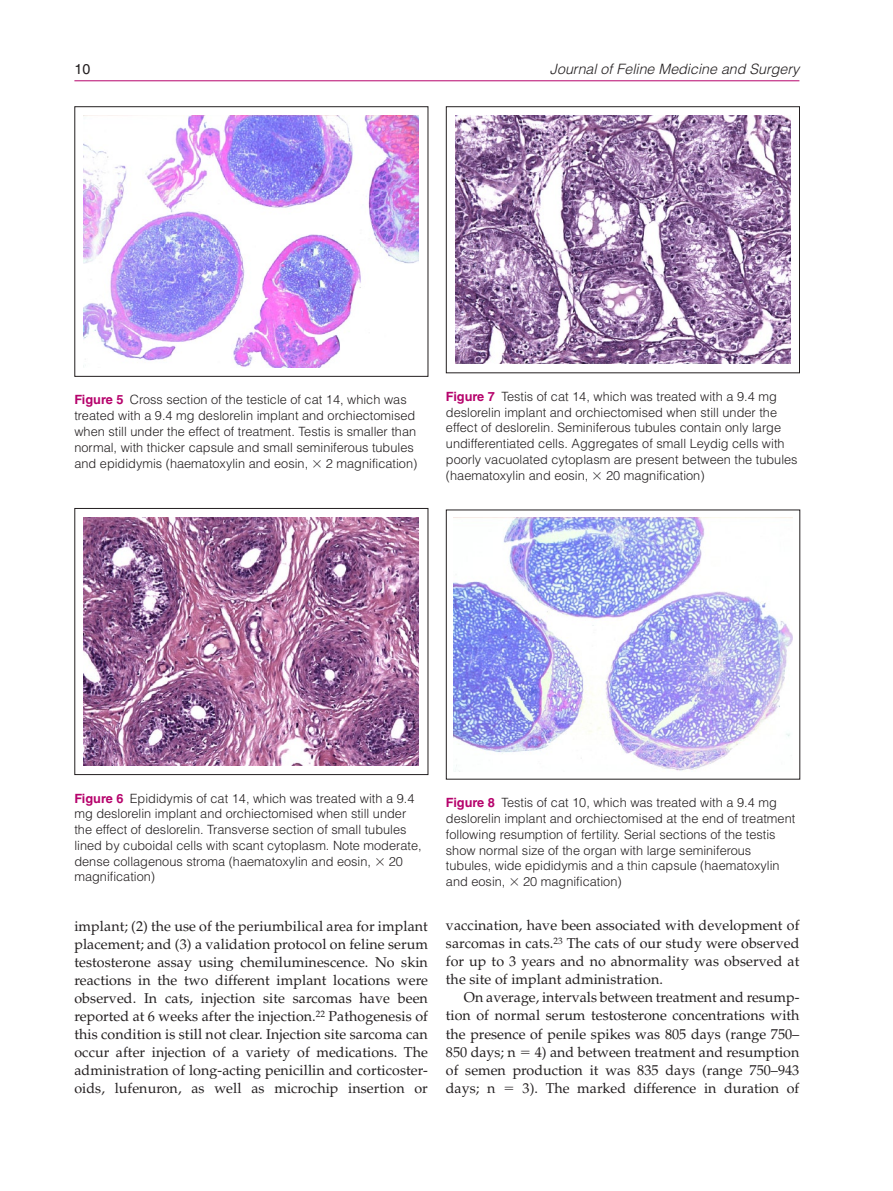
<style>
.page{position:relative;width:893px;height:1191px;background:#fff}
.page>*{position:absolute;margin:0;border:0;box-sizing:border-box;transform-origin:0 0}
.t1{font:14.25px/18px "Palatino LT Std";color:#231f20;text-align:justify}
.t2{font:italic 300 14.25px "Helvetica LT Std";color:#231f20}
.t3{font:14.25px "Helvetica LT Std";color:#231f20}
.t4{font:300 12.75px/15.8px "Helvetica LT Std";color:#231f20}
.s1{font-weight:700;color:#b6036c}
</style>
<div class="page">
<hr style="left:74px;top:80px;width:725px;height:1px;background:#b6036c">
<img style="left:84px;top:116px;width:335px;height:251px">
<div style="left:74px;top:106px;width:354px;height:271px;border:1px solid #231f20"></div>
<img style="left:84px;top:517px;width:335px;height:248px">
<div style="left:74px;top:508px;width:354px;height:267px;border:1px solid #231f20"></div>
<img style="left:455px;top:116px;width:335px;height:248px">
<div style="left:446px;top:106px;width:354px;height:267px;border:1px solid #231f20"></div>
<img style="left:454px;top:517px;width:338px;height:254px">
<p class="t3" style="left:74px;top:61px;width:17px">10</p>
<p class="t2" style="left:550px;top:60px;width:251px">Journal of Feline Medicine and Surgery</p>
<p class="t4" style="left:74px;top:392px;width:343px"><span class="s1">Figure 5</span> Cross section of the testicle of cat 14, which was treated with a 9.4 mg deslorelin implant and orchiectomised when still under the effect of treatment. Testis is smaller than normal, with thicker capsule and small seminiferous tubules and epididymis (haematoxylin and eosin,</p>
<p class="t4" style="left:326px;top:455px;width:93px">2 magnification)</p>
<p class="t4" style="left:446px;top:388px;width:353px"><span class="s1">Figure 7</span> Testis of cat 14, which was treated with a 9.4 mg deslorelin implant and orchiectomised when still under the effect of deslorelin. Seminiferous tubules contain only large undifferentiated cells. Aggregates of small Leydig cells with poorly vacuolated cytoplasm are present between the tubules (haematoxylin and eosin,</p>
<p class="t4" style="left:606px;top:467px;width:100px">20 magnification)</p>
<p class="t4" style="left:74px;top:790px;width:349px"><span class="s1">Figure 6</span> Epididymis of cat 14, which was treated with a 9.4 mg deslorelin implant and orchiectomised when still under the effect of deslorelin. Transverse section of small tubules lined by cuboidal cells with scant cytoplasm. Note moderate, dense collagenous stroma (haematoxylin and eosin,</p>
<p class="t4" style="left:389px;top:853px;width:16px">20</p>
<p class="t4" style="left:74px;top:869px;width:82px">magnification)</p>
<p class="t4" style="left:446px;top:794px;width:351px"><span class="s1">Figure 8</span> Testis of cat 10, which was treated with a 9.4 mg deslorelin implant and orchiectomised at the end of treatment following resumption of fertility. Serial sections of the testis show normal size of the organ with large seminiferous tubules, wide epididymis and a thin capsule (haematoxylin and eosin,</p>
<p class="t4" style="left:523px;top:873px;width:100px">20 magnification)</p>
<p class="t1" style="left:74px;top:917px;width:355px">implant; (2) the use of the periumbilical area for implant placement; and (3) a validation protocol on feline serum testosterone assay using chemiluminescence. No skin reactions in the two different implant locations were observed. In cats, injection site sarcomas have been reported at 6 weeks after the injection.<sup>22</sup> Pathogenesis of this condition is still not clear. Injection site sarcoma can occur after injection of a variety of medications. The administration of long-acting penicillin and corticoster&shy;oids, lufenuron, as well as microchip insertion or</p>
<p class="t1" style="left:446px;top:917px;width:355px">vaccination, have been associated with development of sarcomas in cats.<sup>23</sup> The cats of our study were observed for up to 3 years and no abnormality was observed at the site of implant administration.</p>
<p class="t1" style="left:446px;top:989px;width:355px;text-indent:18px">On average, intervals between treatment and resump&shy;tion of normal serum testosterone concentrations with the presence of penile spikes was 805 days (range 750– 850 days; n</p>
<p class="t1" style="left:446px;top:1043px;width:355px;text-indent:89px">4) and between treatment and resumption of semen production it was 835 days (range 750–943 days; n</p>
<p class="t1" style="left:523px;top:1079px;width:278px">3). The marked difference in duration of</p>
</div>
